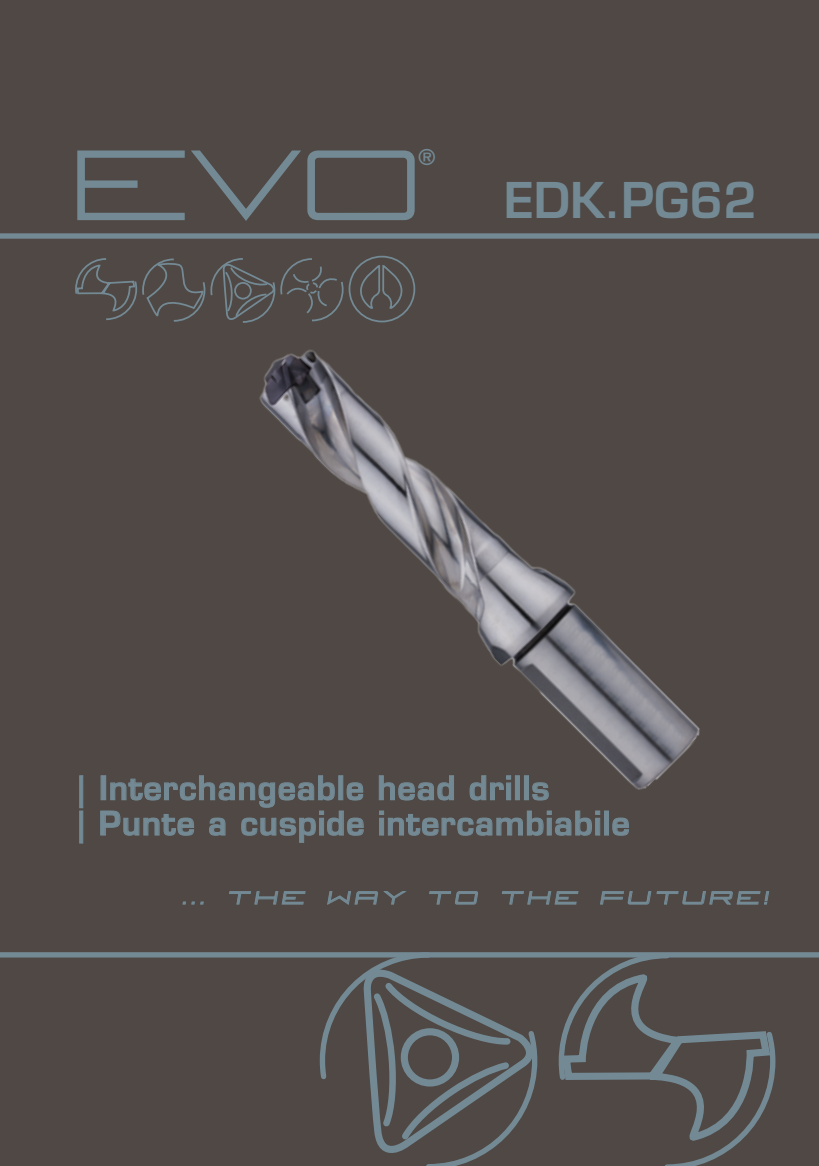
<style>
.page{position:relative;width:819px;height:1166px;background:#fff}
.page>*{position:absolute;margin:0;border:0;box-sizing:border-box;transform-origin:0 0}
.t1{font:600 48.12px "Eurostile LT Std";color:#738a95}
.t2{font:600 32.02px/35.7px "Eurostile LT Std";letter-spacing:.03em;color:#738a95}
.t3{font:600 21.35px "Eurostile LT Std";color:#738a95}
.t4{font:italic 700 19.6px "Fireye GF3";color:#738a95}
</style>
<div class="page">
<div style="left:0;top:0;width:818px;height:1166px;background:#4f4844"></div>
<div style="left:0;top:952px;width:818px;height:5px;background:#738a95"></div>
<div style="left:0;top:233px;width:818px;height:6px;background:#738a95"></div>
<svg style="left:77px;top:150px;width:338px;height:71px"></svg>
<svg style="left:556px;top:952px;width:222px;height:214px"></svg>
<svg style="left:317px;top:952px;width:223px;height:128px"></svg>
<svg style="left:360px;top:966px;width:180px;height:200px"></svg>
<svg style="left:352px;top:264px;width:58px;height:17px"></svg>
<svg style="left:75px;top:258px;width:262px;height:64px"></svg>
<svg style="left:183px;top:901px;width:20px;height:3px"></svg>
<svg style="left:229px;top:891px;width:77px;height:14px"></svg>
<svg style="left:327px;top:891px;width:80px;height:14px"></svg>
<svg style="left:429px;top:891px;width:49px;height:14px"></svg>
<svg style="left:502px;top:891px;width:76px;height:14px"></svg>
<svg style="left:600px;top:891px;width:169px;height:14px"></svg>
<div style="left:79px;top:775px;width:4px;height:33px;border:1px solid #738a95"></div>
<div style="left:79px;top:810px;width:4px;height:33px;border:1px solid #738a95"></div>
<svg style="left:100px;top:775px;width:263px;height:68px"></svg>
<svg style="left:379px;top:834px;width:221px;height:2px"></svg>
<div style="left:604px;top:810px;width:5px;height:25px;border:1px solid #738a95"></div>
<svg style="left:614px;top:834px;width:14px;height:2px"></svg>
<img style="left:193px;top:281px;width:507px;height:553px">
<p class="t3" style="left:418px;top:143px;width:18px">®</p>
<p class="t1" style="left:504px;top:171px;width:255px">EDK.PG62</p>
<p class="t2" style="left:77px;top:770px;width:554px">| Interchangeable head drills<br>| Punte a cuspide intercambiabile</p>
<p class="t4" style="left:182px;top:890px;width:590px">... THE WAY TO THE FUTURE!</p>
</div>
